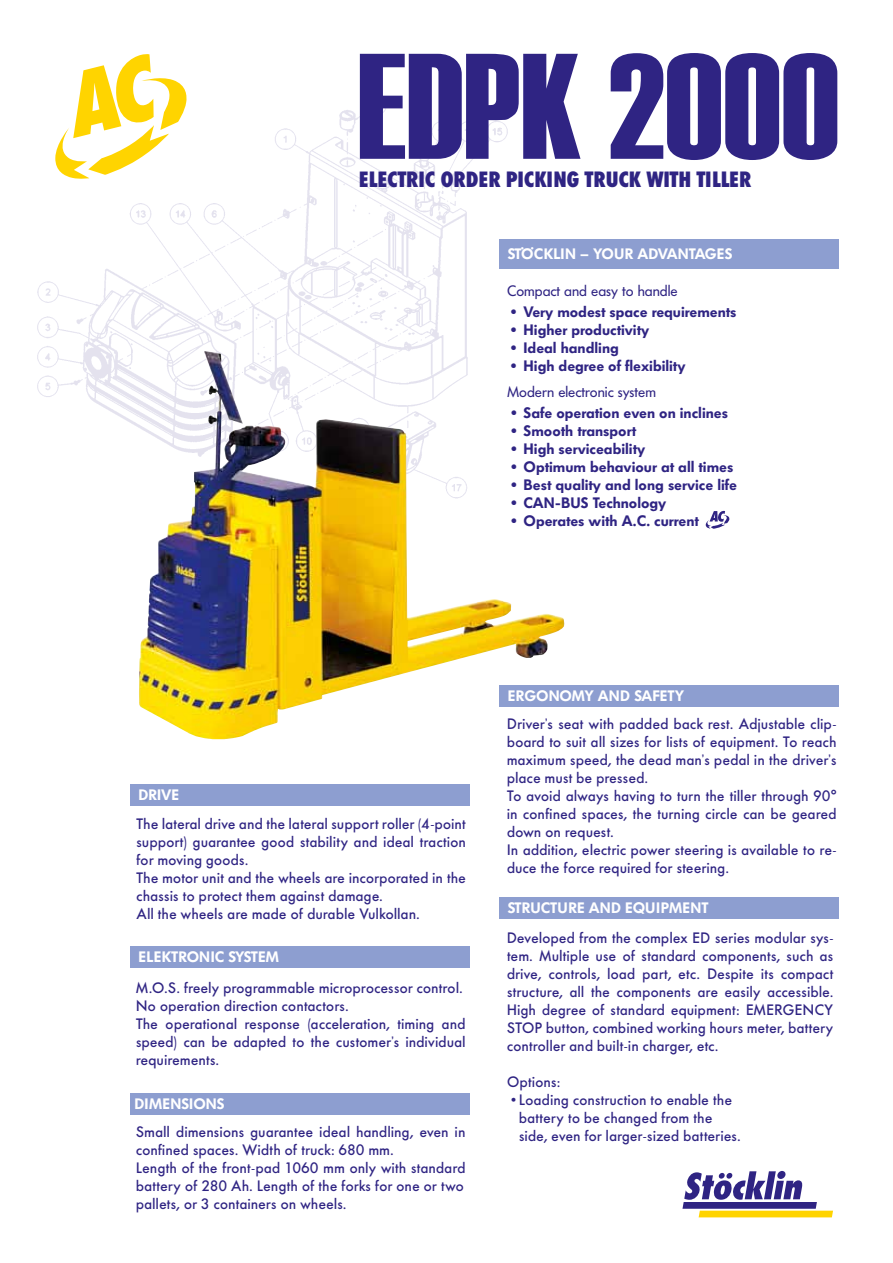
<style>
.page{position:relative;width:893px;height:1263px;background:#fff}
.page>*{position:absolute;margin:0;border:0;box-sizing:border-box;transform-origin:0 0}
.t1{font:150px "Haettenschweiler";color:#2f2483}
.t2{font:800 21.9px "Futura Condensed BQ";letter-spacing:.02em;color:#2f2483}
.t3{font:500 15px/18px "Futura BQ";letter-spacing:.015em;color:#2f2483}
.t4{font:600 15px "Futura BQ";color:#2f2483}
.t5{font:600 15px "Futura BQ";color:#fff}
.t6{font:15px "Futura BQ";color:#2f2483}
</style>
<div class="page">
<div style="left:500px;top:897px;width:339px;height:21px;background:#8d9ed0"></div>
<div style="left:500px;top:685px;width:339px;height:21px;background:#8d9ed0"></div>
<div style="left:131px;top:1093px;width:339px;height:21px;background:#8d9ed0"></div>
<div style="left:130px;top:946px;width:340px;height:21px;background:#8d9ed0"></div>
<div style="left:130px;top:784px;width:340px;height:21px;background:#8d9ed0"></div>
<svg style="left:80px;top:54px;width:105px;height:35px"></svg>
<svg style="left:705px;top:511px;width:25px;height:18px"></svg>
<div style="left:500px;top:239px;width:339px;height:29px;background:#8d9ed0"></div>
<img style="left:37px;top:89px;width:473px;height:338px">
<img style="left:138px;top:351px;width:426px;height:389px">
<svg style="left:682px;top:1171px;width:151px;height:46px"></svg>
<h1 class="t1" style="left:357px;top:21px;width:483px">EDPK 2000</h1>
<h2 class="t2" style="left:359px;top:167px;width:394px">ELECTRIC ORDER PICKING TRUCK WITH TILLER</h2>
<p class="t5" style="left:508px;top:245px;width:226px">STÖCKLIN – YOUR ADVANTAGES</p>
<p class="t6" style="left:507px;top:282px;width:172px">Compact and easy to handle</p>
<p class="t4" style="left:511px;top:303px;width:227px">• Very modest space requirements</p>
<p class="t4" style="left:511px;top:321px;width:140px">• Higher productivity</p>
<p class="t4" style="left:511px;top:339px;width:109px">• Ideal handling</p>
<p class="t4" style="left:511px;top:357px;width:176px">• High degree of flexibility</p>
<p class="t6" style="left:507px;top:382px;width:151px">Modern electronic system</p>
<p class="t4" style="left:512px;top:403px;width:218px">• Safe operation even on inclines</p>
<p class="t4" style="left:512px;top:421px;width:126px">• Smooth transport</p>
<p class="t4" style="left:512px;top:439px;width:135px">• High serviceability</p>
<p class="t4" style="left:512px;top:457px;width:223px">• Optimum behaviour at all times</p>
<p class="t4" style="left:512px;top:475px;width:227px">• Best quality and long service life</p>
<p class="t4" style="left:512px;top:493px;width:156px">• CAN-BUS Technology</p>
<p class="t4" style="left:512px;top:511px;width:189px">• Operates with A.C. current</p>
<p class="t5" style="left:138px;top:786px;width:42px">DRIVE</p>
<p class="t3" style="left:136px;top:815px;width:331px">The lateral drive and the lateral support roller (4-point support) guarantee good stability and ideal traction for moving goods.<br>The motor unit and the wheels are incorporated in the chassis to protect them against damage.<br>All the wheels are made of durable Vulkollan.</p>
<p class="t5" style="left:138px;top:948px;width:142px">ELEKTRONIC SYSTEM</p>
<p class="t3" style="left:136px;top:979px;width:331px">M.O.S. freely programmable microprocessor control.<br>No operation direction contactors.<br>The operational response (acceleration, timing and speed) can be adapted to the customer’s individual requirements.</p>
<p class="t5" style="left:135px;top:1095px;width:92px">DIMENSIONS</p>
<p class="t3" style="left:136px;top:1122px;width:331px">Small dimensions guarantee ideal handling, even in confined spaces. Width of truck: 680 mm.<br>Length of the front-pad 1060 mm only with standard battery of 280 Ah. Length of the forks for one or two pallets, or 3 containers on wheels.</p>
<p class="t5" style="left:508px;top:687px;width:178px">ERGONOMY AND SAFETY</p>
<p class="t3" style="left:507px;top:715px;width:331px">Driver’s seat with padded back rest. Adjustable clip&shy;board to suit all sizes for lists of equipment. To reach maximum speed, the dead man’s pedal in the driver’s place must be pressed.<br>To avoid always having to turn the tiller through 90° in confined spaces, the turning circle can be geared down on request.<br>In addition, electric power steering is available to re&shy;duce the force required for steering.</p>
<p class="t5" style="left:508px;top:899px;width:202px">STRUCTURE AND EQUIPMENT</p>
<p class="t3" style="left:507px;top:929px;width:328px;text-align:justify">Developed from the complex ED series modular sys&shy;tem. Multiple use of standard components, such as drive, controls, load part, etc. Despite its compact structure, all the components are easily accessible.<br>High degree of standard equipment: EMERGENCY STOP button, combined working hours meter, battery controller and built-in charger, etc.</p>
<p class="t3" style="left:507px;top:1073px;width:55px">Options:</p>
<p class="t3" style="left:519px;top:1091px;width:223px;text-indent:-8px">• Loading construction to enable the battery to be changed from the side, even for larger-sized batteries.</p>
</div>
